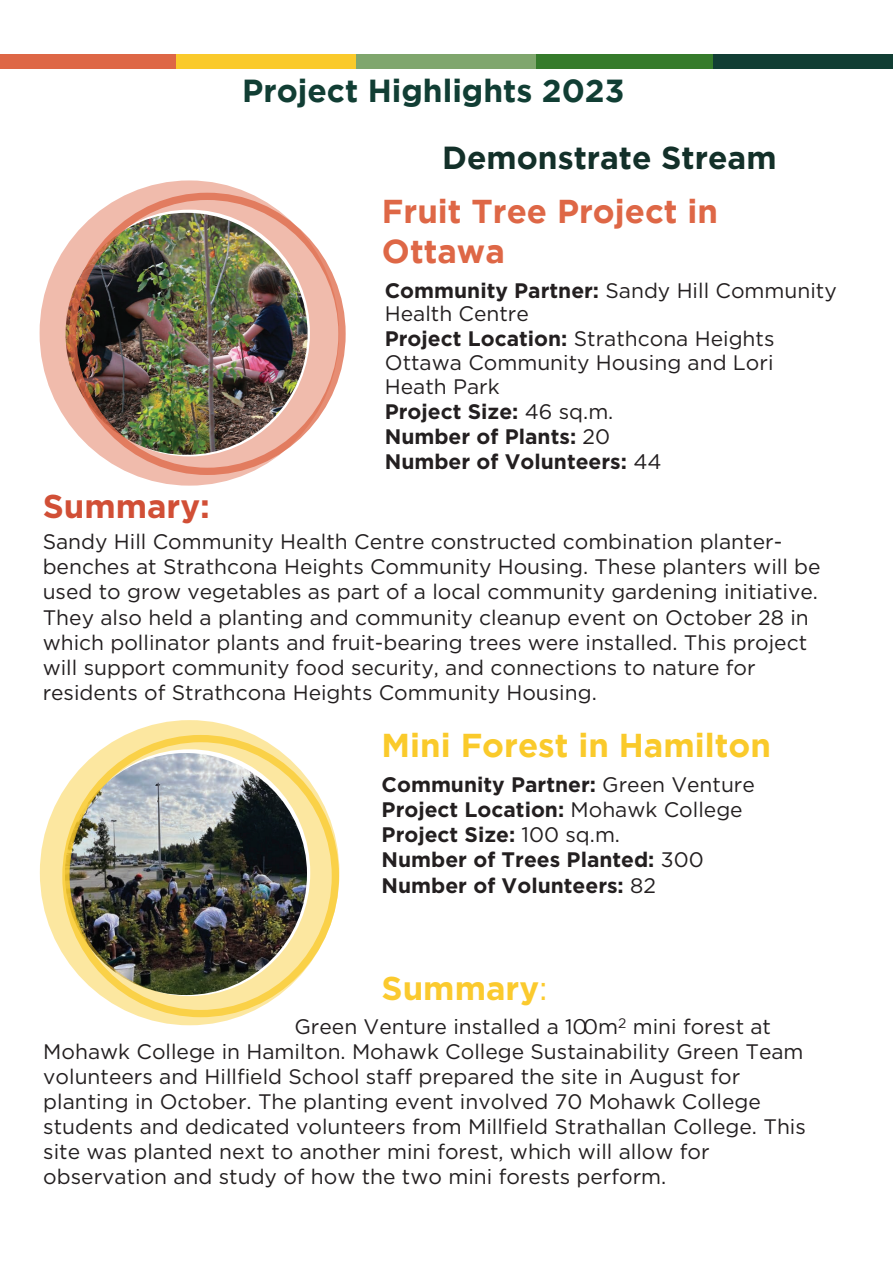
<style>
.page{position:relative;width:893px;height:1263px;background:#fff}
.page>*{position:absolute;margin:0;border:0;box-sizing:border-box;transform-origin:0 0}
.t1{font:700 33px/40.3px "Gotham";color:#de6746}
.t2{font:700 33px "Gotham";color:#faca2b}
.t3{font:700 33px "Gotham";color:#d14f36}
.t4{font:700 33px "Gotham";color:#fbca2e}
.t5{font:700 31.8px "Gotham";color:#113e34}
.t6{font:700 31.8px "Gotham";color:#133029}
.t7{font:21px/25.2px "Gotham";color:#231f20}
.t8{font:700 21px/25.2px "Gotham";color:#231f20}
.s1{font-style:inherit}
.s2{font-weight:700}
.s3{font-weight:400}
</style>
<div class="page">
<div style="left:0;top:54px;width:179px;height:15px;background:#de6746"></div>
<div style="left:176px;top:54px;width:180px;height:15px;background:#faca2b"></div>
<div style="left:356px;top:54px;width:181px;height:15px;background:#7fa66d"></div>
<div style="left:537px;top:54px;width:180px;height:15px;background:#357b2b"></div>
<div style="left:714px;top:54px;width:179px;height:15px;background:#113e34"></div>
<img style="left:66px;top:213px;width:242px;height:242px;border-radius:121px">
<div style="left:40px;top:180px;width:299px;height:306px;border:29px solid #de6746;border-radius:50%"></div>
<img style="left:65px;top:753px;width:242px;height:242px;border-radius:121px">
<div style="left:40px;top:720px;width:299px;height:305px;border:29px solid #faca2b;border-radius:50%"></div>
<h2 class="t5" style="left:242px;top:73px;width:384px">Project Highlights 2023</h2>
<h2 class="t6" style="left:442px;top:139px;width:336px">Demonstrat<span class="s1">e Stream</span></h2>
<h1 class="t1" style="left:382px;top:190px;width:338px">Fruit Tree Project in<br>Ottawa</h1>
<p class="t7" style="left:385px;top:279px;width:453px;line-height:22.6px"><span class="s2">Community Partner:</span> Sandy Hill Community<br>Health Centre</p>
<p class="t7" style="left:385px;top:326px;width:391px;line-height:24.6px"><span class="s2">Project Location:</span> Strathcona Heights<br>Ottawa Community Housing and Lori<br>Heath Park<br><span class="s2">Project Size:</span> 46 sq.m.<br><span class="s2">Number of Plants:</span> 20<br><span class="s2">Number of Volunteers:</span> 44</p>
<h1 class="t3" style="left:43px;top:485px;width:169px">Summary:</h1>
<p class="t7" style="left:43px;top:529px;width:779px">Sandy Hill Community Health Centre constructed combination planter&shy;benches at Strathcona Heights Community Housing. These planters will be used to grow vegetables as part of a local community gardening initiative.<br>They also held a planting and community cleanup event on October 28 in which pollinator plants and fruit-bearing trees were installed. This project will support community food security, and connections to nature for residents of Strathcona Heights Community Housing.</p>
<h1 class="t2" style="left:382px;top:726px;width:391px">Mini Forest in Hamilton</h1>
<p class="t8" style="left:382px;top:771px;width:375px">Community Partner: <span class="s3">Green Venture<br></span>Project Location: <span class="s3">Mohawk College<br></span>Project Size: <span class="s3">100 sq.m.<br></span>Number of Trees Planted: <span class="s3">300<br></span>Number of Volunteers: <span class="s3">82</span></p>
<h1 class="t4" style="left:382px;top:967px;width:167px">Summary<span class="s3">:</span></h1>
<p class="t7" style="left:43px;top:1014px;width:764px;text-indent:251px">Green Venture installed a 1<span class="s1">00</span>m<sup>2</sup> mini forest at Mohawk College in Hamilton. Mohawk College Sustainability Green Team volunteers and Hillfield School staff prepared the site in August for planting in October. The planting event involved 70 Mohawk College students and dedicated volunteers from Millfield Strathallan College. This site was planted next to another mini forest, which will allow for observation and study of how the two mini forests perform.</p>
</div>
